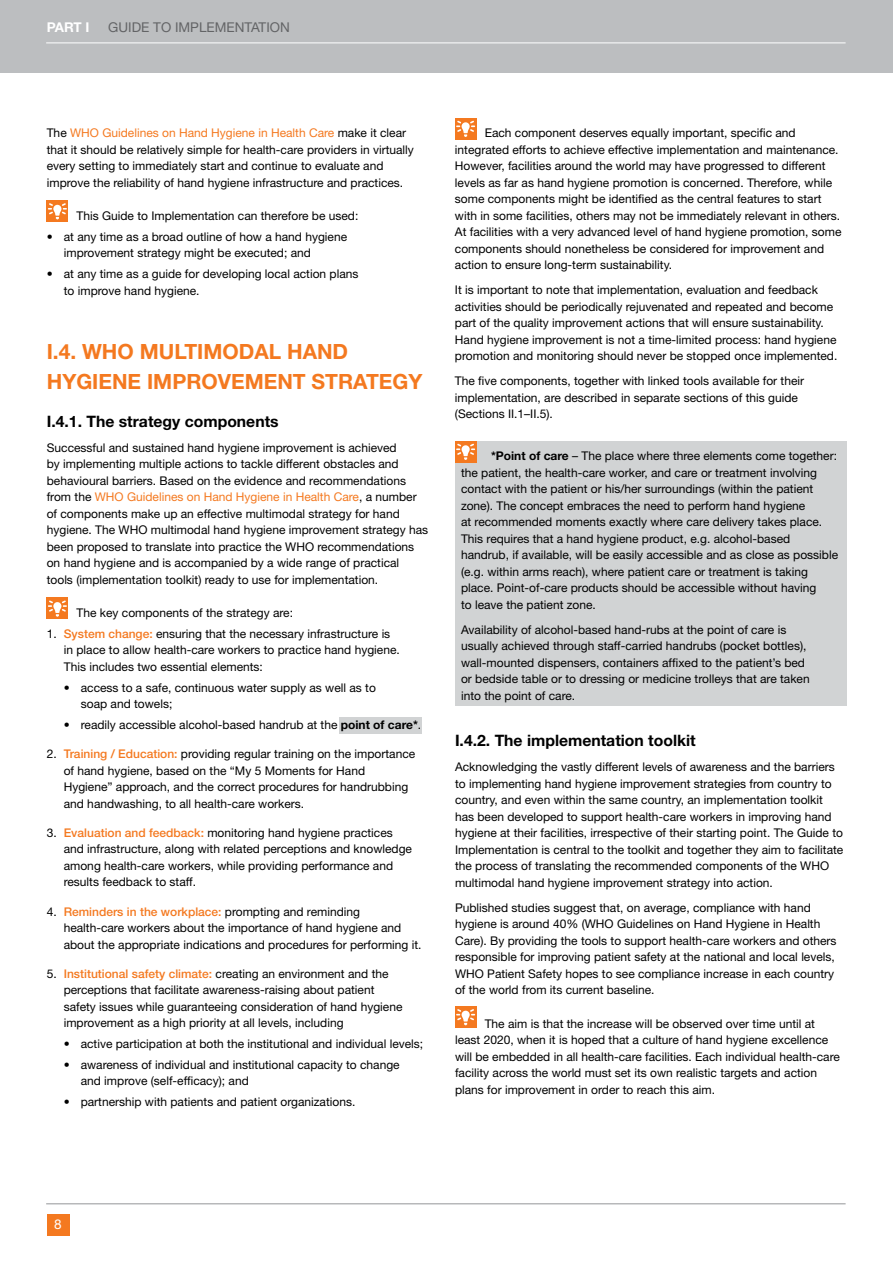
<style>
.page{position:relative;width:893px;height:1263px;background:#fff}
.page>*{position:absolute;margin:0;border:0;box-sizing:border-box;transform-origin:0 0}
.t1{font:700 21px/30px "Helvetica Neue";color:#f47920}
.t2{font:700 15.75px "Helvetica Neue";color:#000}
.t3{font:13.5px "Helvetica Neue";color:#636466}
.t4{font:700 13.5px "Helvetica Neue";color:#fff}
.t5{font:13.5px "Helvetica Neue";color:#fff}
.t6{font:12px/16.5px "Helvetica Neue";color:#000}
.s1{color:#f47920}
.s2{font-weight:500;color:#f47920}
.s3{font-weight:700}
</style>
<div class="page">
<hr style="left:46px;top:1203px;width:800px;height:1px;background:#939598">
<div style="left:47px;top:1214px;width:22px;height:21px;background:#f47920"></div>
<div style="left:0;top:0;width:893px;height:72px;background:#bcbec0"></div>
<hr style="left:46px;top:43px;width:800px;height:1px;background:#fff">
<div style="left:339px;top:717px;width:83px;height:16px;background:#d1d3d4"></div>
<div style="left:455px;top:441px;width:391px;height:265px;background:#d1d3d4"></div>
<div style="left:47px;top:598px;width:21px;height:21px;background:#f47920"></div>
<svg style="left:48px;top:600px;width:19px;height:17px"></svg>
<div style="left:455px;top:118px;width:21px;height:21px;background:#f47920"></div>
<svg style="left:456px;top:121px;width:19px;height:16px"></svg>
<div style="left:47px;top:200px;width:21px;height:22px;background:#f47920"></div>
<svg style="left:48px;top:203px;width:19px;height:16px"></svg>
<div style="left:455px;top:441px;width:21px;height:21px;background:#f47920"></div>
<svg style="left:456px;top:444px;width:19px;height:16px"></svg>
<div style="left:455px;top:1006px;width:21px;height:22px;background:#f47920"></div>
<svg style="left:456px;top:1009px;width:19px;height:16px"></svg>
<p class="t4" style="left:47px;top:22px;width:44px">PART I</p>
<p class="t3" style="left:108px;top:22px;width:183px">GUIDE TO IMPLEMENTATION</p>
<p class="t6" style="left:47px;top:126px;width:369px">The <span class="s1">WHO Guidelines on Hand Hygiene in Health Care</span> make it clear that it should be relatively simple for health-care providers in virtually every setting to immediately start and continue to evaluate and improve the reliability of hand hygiene infrastructure and practices.</p>
<p class="t6" style="left:77px;top:209px;width:283px">This Guide to Implementation can therefore be used:</p>
<p class="t6" style="left:64px;top:229px;width:285px;text-indent:-17px">• at any time as a broad outline of how a hand hygiene improvement strategy might be executed; and</p>
<p class="t6" style="left:64px;top:267px;width:296px;text-indent:-17px">• at any time as a guide for developing local action plans to improve hand hygiene.</p>
<h1 class="t1" style="left:47px;top:338px;width:377px">I.4. WHO MULTIMODAL HAND<br>HYGIENE IMPROVEMENT STRATEGY</h1>
<h2 class="t2" style="left:47px;top:415px;width:233px">I.4.1. The strategy components</h2>
<p class="t6" style="left:47px;top:440px;width:383px">Successful and sustained hand hygiene improvement is achieved<br>by implementing multiple actions to tackle different obstacles and behavioural barriers. Based on the evidence and recommendations from the <span class="s1">WHO Guidelines on Hand Hygiene in Health Care</span>, a number of components make up an effective multimodal strategy for hand hygiene. The WHO multimodal hand hygiene improvement strategy has been proposed to translate into practice the WHO recommendations on hand hygiene and is accompanied by a wide range of practical tools (implementation toolkit) ready to use for implementation.</p>
<p class="t6" style="left:77px;top:606px;width:218px">The key components of the strategy are:</p>
<p class="t6" style="left:64px;top:626px;width:338px;text-indent:-17px">1. <span class="s2">System change:</span> ensuring that the necessary infrastructure is in place to allow health-care workers to practice hand hygiene.<br>This includes two essential elements:</p>
<p class="t6" style="left:81px;top:680px;width:297px;text-indent:-17px">• access to a safe, continuous water supply as well as to soap and towels;</p>
<p class="t6" style="left:64px;top:717px;width:359px">• readily accessible alcohol-based handrub at the <span class="s3">point of care*</span>.</p>
<p class="t6" style="left:64px;top:747px;width:353px;text-indent:-17px">2. <span class="s2">Training / Education:</span> providing regular training on the importance of hand hygiene, based on the “My 5 Moments for Hand Hygiene” approach, and the correct procedures for handrubbing and handwashing, to all health-care workers.</p>
<p class="t6" style="left:64px;top:825px;width:350px;text-indent:-17px">3. <span class="s2">Evaluation and feedback:</span> monitoring hand hygiene practices and infrastructure, along with related perceptions and knowledge among health-care workers, while providing performance and results feedback to staff.</p>
<p class="t6" style="left:64px;top:904px;width:359px;text-indent:-17px">4. <span class="s2">Reminders in the workplace:</span> prompting and reminding health-care workers about the importance of hand hygiene and about the appropriate indications and procedures for performing it.</p>
<p class="t6" style="left:64px;top:967px;width:340px;text-indent:-17px">5. <span class="s2">Institutional safety climate:</span> creating an environment and the perceptions that facilitate awareness-raising about patient safety issues while guaranteeing consideration of hand hygiene improvement as a high priority at all levels, including</p>
<p class="t6" style="left:64px;top:1037px;width:361px">• active participation at both the institutional and individual levels;</p>
<p class="t6" style="left:81px;top:1058px;width:320px;text-indent:-17px">• awareness of individual and institutional capacity to change and improve (self-efficacy); and</p>
<p class="t6" style="left:64px;top:1095px;width:293px">• partnership with patients and patient organizations.</p>
<p class="t6" style="left:455px;top:126px;width:388px;text-indent:30px">Each component deserves equally important, specific and integrated efforts to achieve effective implementation and maintenance.<br>However, facilities around the world may have progressed to different levels as far as hand hygiene promotion is concerned. Therefore, while some components might be identified as the central features to start with in some facilities, others may not be immediately relevant in others.<br>At facilities with a very advanced level of hand hygiene promotion, some components should nonetheless be considered for improvement and action to ensure long-term sustainability.</p>
<p class="t6" style="left:455px;top:283px;width:384px">It is important to note that implementation, evaluation and feedback activities should be periodically rejuvenated and repeated and become part of the quality improvement actions that will ensure sustainability.<br>Hand hygiene improvement is not a time-limited process: hand hygiene promotion and monitoring should never be stopped once implemented.</p>
<p class="t6" style="left:455px;top:374px;width:351px">The five components, together with linked tools available for their implementation, are described in separate sections of this guide (Sections II.1–II.5).</p>
<p class="t6" style="left:461px;top:449px;width:379px;text-indent:30px"><span class="s3">*Point of care</span> – The place where three elements come together: the patient, the health-care worker, and care or treatment involving contact with the patient or his/her surroundings (within the patient zone). The concept embraces the need to perform hand hygiene<br>at recommended moments exactly where care delivery takes place.<br>This requires that a hand hygiene product, e.g. alcohol-based handrub, if available, will be easily accessible and as close as possible (e.g. within arms reach), where patient care or treatment is taking place. Point-of-care products should be accessible without having<br>to leave the patient zone.</p>
<p class="t6" style="left:461px;top:622px;width:350px">Availability of alcohol-based hand-rubs at the point of care is usually achieved through staff-carried handrubs (pocket bottles), wall-mounted dispensers, containers affixed to the patient’s bed or bedside table or to dressing or medicine trolleys that are taken into the point of care.</p>
<h2 class="t2" style="left:455px;top:735px;width:242px">I.4.2. The implementation toolkit</h2>
<p class="t6" style="left:455px;top:760px;width:390px">Acknowledging the vastly different levels of awareness and the barriers to implementing hand hygiene improvement strategies from country to country, and even within the same country, an implementation toolkit has been developed to support health-care workers in improving hand hygiene at their facilities, irrespective of their starting point. The Guide to Implementation is central to the toolkit and together they aim to facilitate the process of translating the recommended components of the WHO multimodal hand hygiene improvement strategy into action.</p>
<p class="t6" style="left:455px;top:900px;width:383px">Published studies suggest that, on average, compliance with hand hygiene is around 40% (WHO Guidelines on Hand Hygiene in Health Care). By providing the tools to support health-care workers and others responsible for improving patient safety at the national and local levels, WHO Patient Safety hopes to see compliance increase in each country of the world from its current baseline.</p>
<p class="t6" style="left:455px;top:1016px;width:386px;text-indent:30px">The aim is that the increase will be observed over time until at least 2020, when it is hoped that a culture of hand hygiene excellence will be embedded in all health-care facilities. Each individual health-care facility across the world must set its own realistic targets and action plans for improvement in order to reach this aim.</p>
<p class="t5" style="left:54px;top:1219px;width:9px">8</p>
</div>
